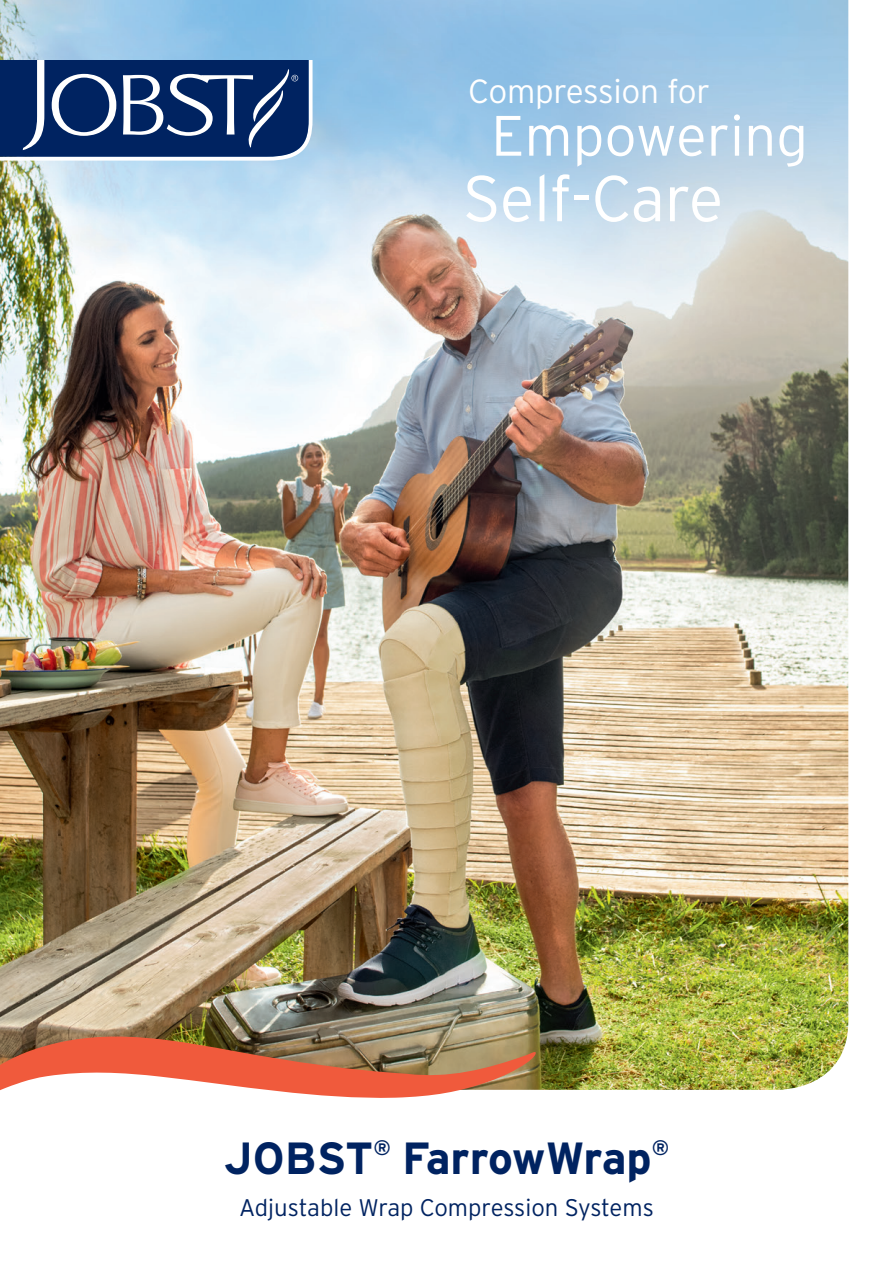
<style>
.page{position:relative;width:893px;height:1263px;background:#fff}
.page>*{position:absolute;margin:0;border:0;box-sizing:border-box;transform-origin:0 0}
.t1{font:300 64.65px "Interstate";letter-spacing:-.015em;color:#fff}
.t2{font:300 56.85px "Interstate";color:#fff}
.t3{font:700 45px "Interstate";color:#002361}
.t4{font:300 33.45px "Interstate";letter-spacing:-.01em;color:#fff}
.t5{font:300 24px "Interstate";color:#002361}
</style>
<div class="page">
<img style="left:0;top:0;width:848px;height:1090px">
<img style="left:0;top:1029px;width:537px;height:69px">
<svg style="left:0;top:60px;width:313px;height:101px"></svg>
<p class="t4" style="left:468px;top:73px;width:243px">Compression for</p>
<p class="t2" style="left:491px;top:104px;width:318px">Empowering</p>
<p class="t1" style="left:463px;top:162px;width:262px">Self-Care</p>
<p class="t3" style="left:224px;top:1133px;width:447px">JOBST<sup>®</sup> FarrowWrap<sup>®</sup></p>
<p class="t5" style="left:239px;top:1194px;width:416px">Adjustable Wrap Compression Systems</p>
</div>
